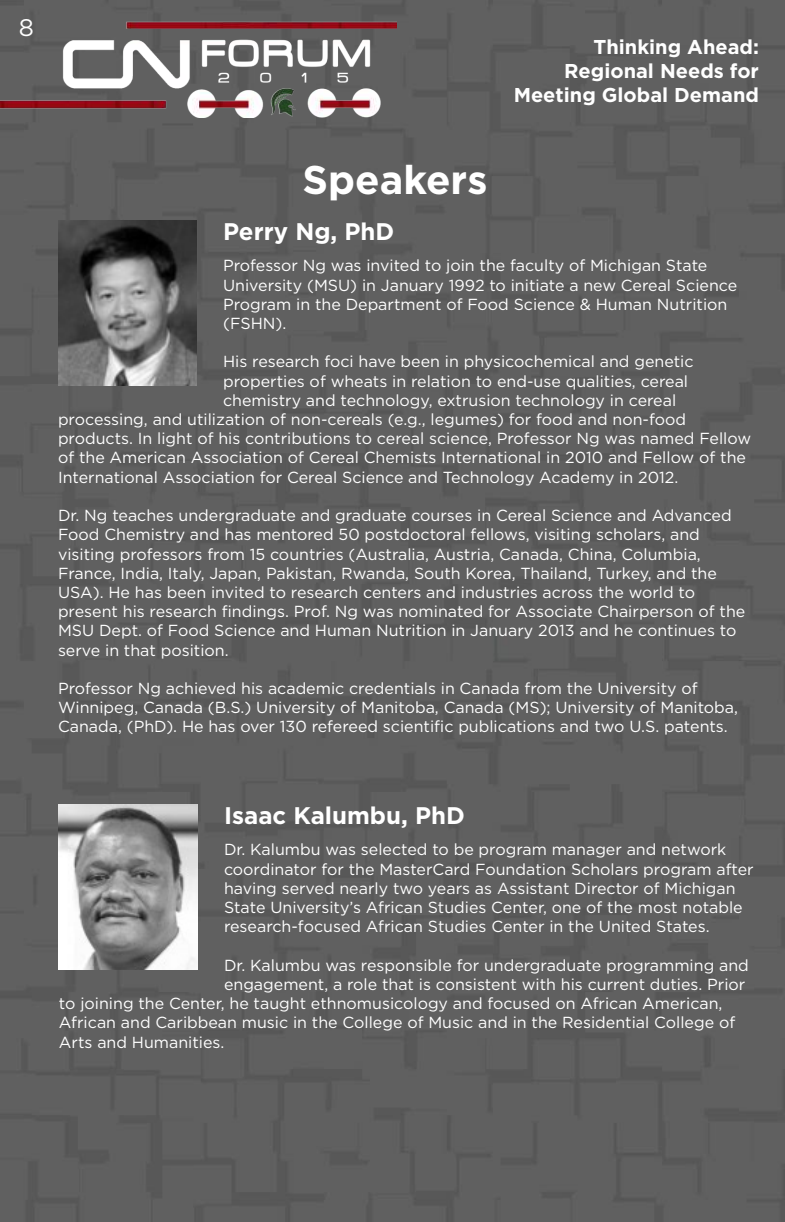
<style>
.page{position:relative;width:785px;height:1222px;background:#fff}
.page>*{position:absolute;margin:0;border:0;box-sizing:border-box;transform-origin:0 0}
.t1{font:700 40px "Gotham";color:#fff}
.t2{font:700 24px "Gotham";color:#fff}
.t3{font:24px "Gotham";color:#fff}
.t4{font:700 20px/24px "Gotham";color:#fff;text-align:right}
.t5{font:16px/19.2px "Gotham";color:#fff}
</style>
<div class="page">
<div style="left:0;top:0;width:784px;height:1221px;background:#606060"></div>
<img style="left:0;top:0;width:397px;height:117px">
<img style="left:58px;top:221px;width:138px;height:164px">
<img style="left:59px;top:804px;width:138px;height:165px">
<h2 class="t3" style="left:19px;top:12px;width:17px">8</h2>
<h1 class="t1" style="left:303px;top:153px;width:186px">Speakers</h1>
<p class="t4" style="left:514px;top:35px;width:247px">Thinking Ahead:<br>Regional Needs for<br>Meeting Global Demand</p>
<h2 class="t2" style="left:223px;top:216px;width:173px">Perry Ng, PhD</h2>
<p class="t5" style="left:223px;top:256px;width:516px">Professor Ng was invited to join the faculty of Michigan State University (MSU) in January 1992 to initiate a new Cereal Science Program in the Department of Food Science &amp; Human Nutrition (FSHN).</p>
<p class="t5" style="left:223px;top:352px;width:472px">His research foci have been in physicochemical and genetic</p>
<p class="t5" style="left:223px;top:371px;width:466px">properties of wheats in relation to end-use qualities, cereal</p>
<p class="t5" style="left:223px;top:390px;width:455px">chemistry and technology, extrusion technology in cereal</p>
<p class="t5" style="left:58px;top:409px;width:629px">processing, and utilization of non-cereals (e.g., legumes) for food and non-food</p>
<p class="t5" style="left:58px;top:428px;width:695px">products. In light of his contributions to cereal science, Professor Ng was named Fellow</p>
<p class="t5" style="left:58px;top:448px;width:689px">of the American Association of Cereal Chemists International in 2010 and Fellow of the</p>
<p class="t5" style="left:58px;top:467px;width:622px">International Association for Cereal Science and Technology Academy in 2012.</p>
<p class="t5" style="left:58px;top:505px;width:689px">Dr. Ng teaches undergraduate and graduate courses in Cereal Science and Advanced Food Chemistry and has mentored 50 postdoctoral fellows, visiting scholars, and visiting professors from 15 countries (Australia, Austria, Canada, China, Columbia, France, India, Italy, Japan, Pakistan, Rwanda, South Korea, Thailand, Turkey, and the USA). He has been invited to research centers and industries across the world to present his research findings. Prof. Ng was nominated for Associate Chairperson of the MSU Dept. of Food Science and Human Nutrition in January 2013 and he continues to serve in that position.</p>
<p class="t5" style="left:58px;top:678px;width:681px">Professor Ng achieved his academic credentials in Canada from the University of<br>Winnipeg, Canada (B.S.) University of Manitoba, Canada (MS); University of Manitoba,<br>Canada, (PhD). He has over 130 refereed scientific publications and two U.S. patents.</p>
<h2 class="t2" style="left:224px;top:799px;width:242px">Isaac Kalumbu, PhD</h2>
<p class="t5" style="left:224px;top:839px;width:531px">Dr. Kalumbu was selected to be program manager and network coordinator for the MasterCard Foundation Scholars program after having served nearly two years as Assistant Director of Michigan State University’s African Studies Center, one of the most notable research-focused African Studies Center in the United States.</p>
<p class="t5" style="left:224px;top:954px;width:526px">Dr. Kalumbu was responsible for undergraduate programming and</p>
<p class="t5" style="left:224px;top:974px;width:523px">engagement, a role that is consistent with his current duties. Prior</p>
<p class="t5" style="left:59px;top:993px;width:665px">to joining the Center, he taught ethnomusicology and focused on African American,</p>
<p class="t5" style="left:59px;top:1012px;width:678px">African and Caribbean music in the College of Music and in the Residential College of</p>
<p class="t5" style="left:59px;top:1031px;width:167px">Arts and Humanities.</p>
</div>
